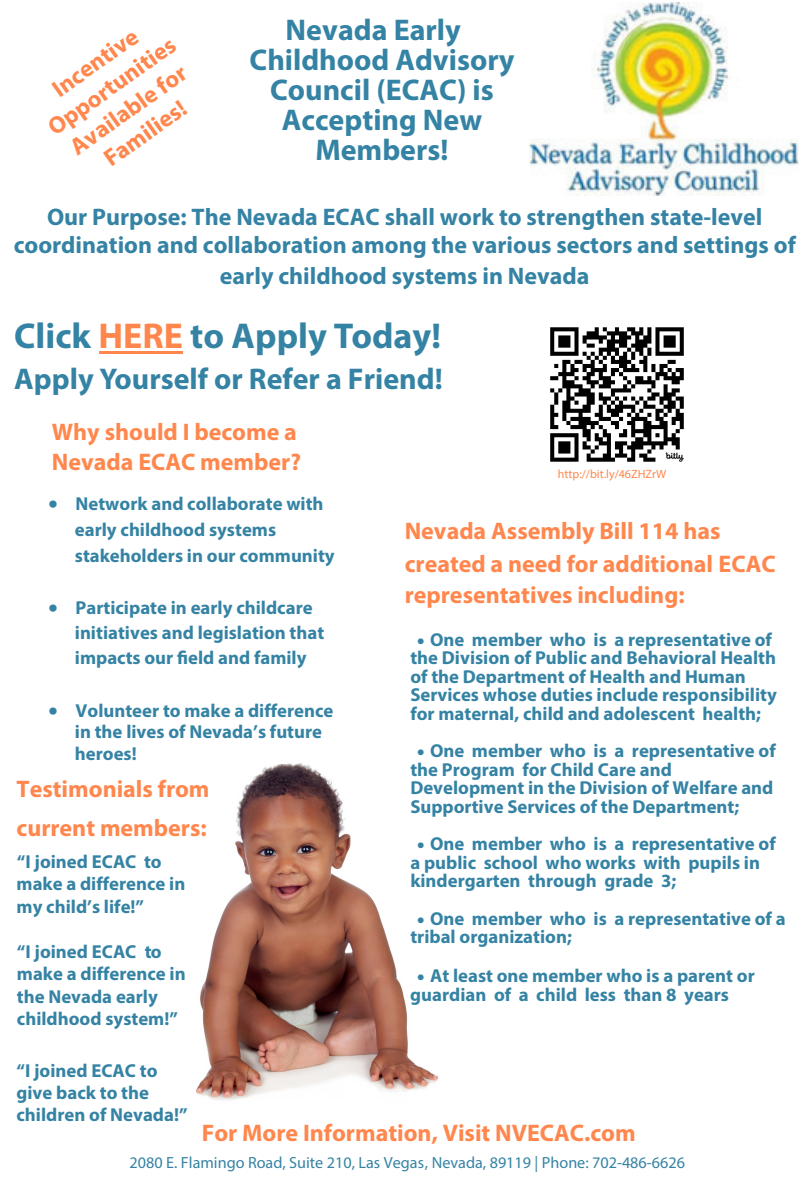
<style>
.page{position:relative;width:810px;height:1181px;background:#fff}
.page>*{position:absolute;margin:0;border:0;box-sizing:border-box;transform-origin:0 0}
.t1{font:700 36px "Myriad Pro";color:#3583a4}
.t2{font:700 30px/30.2px "Myriad Pro";color:#3583a4;text-align:center}
.t3{font:700 24px/28.8px "Myriad Pro";color:#ff874d}
.t4{font:700 24px/29.5px "Myriad Pro";color:#3583a4;text-align:center}
.t5{font:700 18.75px/18.5px "Myriad Pro";color:#3583a4}
.t6{font:16.2px "Myriad Pro";color:#3583a4}
.t7{font:12px "Myriad Pro";color:#ff874d}
.s1{color:#ff874d}
</style>
<div class="page">
<hr style="left:99px;top:352px;width:84px;height:2px;background:#ff874d">
<img style="left:529px;top:2px;width:269px;height:194px">
<img style="left:550px;top:327px;width:134px;height:135px">
<img style="left:196px;top:763px;width:242px;height:337px">
<p class="t3" style="left:25px;top:93px;width:152px;text-align:center;rotate:-35deg">Incentive<br>Opportunities<br>Available for<br>Families!</p>
<h2 class="t2" style="left:249px;top:13px;width:267px">Nevada Early<br>Childhood Advisory<br>Council (ECAC) is<br>Accepting New<br>Members!</h2>
<p class="t4" style="left:14px;top:201px;width:784px">Our Purpose: The Nevada ECAC shall work to strengthen state-level coordination and collaboration among the various sectors and settings of early childhood systems in Nevada</p>
<h1 class="t1" style="left:14px;top:312px;width:428px">Click <span class="s1">HERE</span> to Apply Today!</h1>
<h2 class="t2" style="left:14px;top:362px;width:430px">Apply Yourself or Refer a Friend!</h2>
<p class="t3" style="left:52px;top:416px;width:251px;line-height:30px">Why should I become a<br>Nevada ECAC member?</p>
<p class="t5" style="left:75px;top:490px;width:261px;line-height:25.8px;text-indent:-26px">• Network and collaborate with early childhood systems stakeholders in our community</p>
<p class="t5" style="left:75px;top:594px;width:251px;line-height:25.2px;text-indent:-26px">• Participate in early childcare initiatives and legislation that impacts our field and family</p>
<p class="t5" style="left:75px;top:698px;width:260px;line-height:21.6px;text-indent:-26px">• Volunteer to make a difference in the lives of Nevada’s future heroes!</p>
<p class="t3" style="left:17px;top:769px;width:195px;line-height:38.5px">Testimonials from current members:</p>
<p class="t5" style="left:17px;top:849px;width:170px;line-height:22.5px">“I joined ECAC to make a difference in my child’s life!”</p>
<p class="t5" style="left:17px;top:939px;width:170px;line-height:22.5px">“I joined ECAC to make a difference in the Nevada early childhood system!”</p>
<p class="t5" style="left:17px;top:1058px;width:173px;line-height:22.2px">“I joined ECAC to give back to the children of Nevada!”</p>
<p class="t7" style="left:558px;top:466px;width:110px">http://bit.ly/46ZHZrW</p>
<p class="t3" style="left:405px;top:514px;width:372px;line-height:31.8px">Nevada Assembly Bill 114 has created a need for additional ECAC representatives including:</p>
<p class="t5" style="left:410px;top:629px;width:368px;text-indent:7px">• One member who is a representative of the Division of Public and Behavioral Health of the Department of Health and Human Services whose duties include responsibility for maternal, child and adolescent health;</p>
<p class="t5" style="left:410px;top:741px;width:367px;text-indent:7px">• One member who is a representative of the Program for Child Care and Development in the Division of Welfare and Supportive Services of the Department;</p>
<p class="t5" style="left:410px;top:834px;width:367px;text-indent:7px">• One member who is a representative of a public school who works with pupils in kindergarten through grade 3;</p>
<p class="t5" style="left:410px;top:909px;width:377px;text-indent:7px">• One member who is a representative of a tribal organization;</p>
<p class="t5" style="left:410px;top:964px;width:346px;line-height:19.6px;text-indent:7px">• At least one member who is a parent or guardian of a child less than 8 years</p>
<p class="t3" style="left:202px;top:1118px;width:435px">For More Information, Visit NVECAC.com</p>
<p class="t6" style="left:130px;top:1152px;width:557px">2080 E. Flamingo Road, Suite 210, Las Vegas, Nevada, 89119 | Phone: 702-486-6626</p>
</div>
